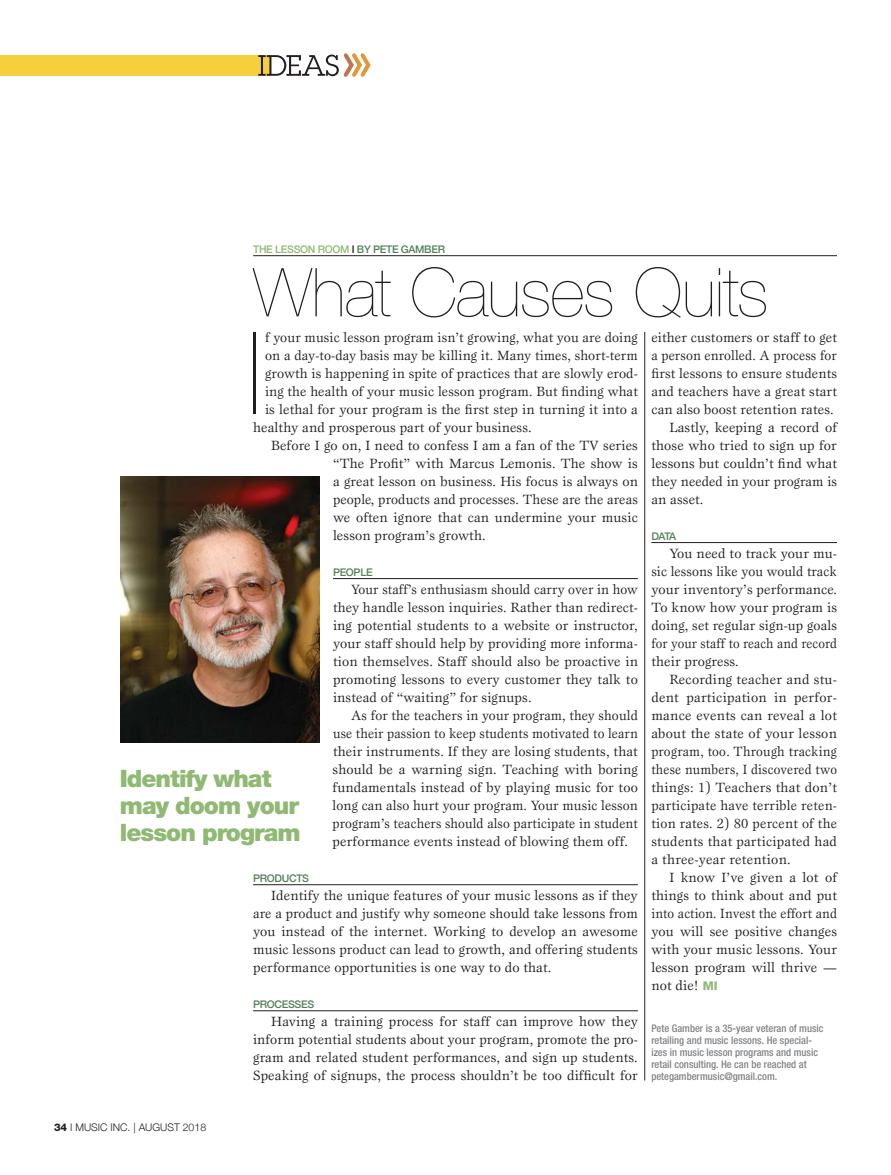
<style>
.page{position:relative;width:891px;height:1175px;background:#fff}
.page>*{position:absolute;margin:0;border:0;box-sizing:border-box;transform-origin:0 0}
.t1{font:200 114.75px "Helvetica Neue";color:#231f20}
.t2{font:200 67.5px "Helvetica Neue";letter-spacing:-.01em;color:#231f20}
.t3{font:900 24px/27px "Helvetica Neue";letter-spacing:-.04em;color:#90b974}
.t4{font:13.8px/18px "Esprit";letter-spacing:.01em;color:#231f20;text-align:justify}
.t5{font:13.8px/18px "Esprit";letter-spacing:.01em;color:#231f20;text-align:justify;scale:.96 1}
.t6{font:500 condensed 10.5px/12.1px "Helvetica Neue";color:#808285}
.t7{font:500 10.5px "Helvetica Neue";letter-spacing:-.03em;color:#558158}
.t8{font:500 10.5px "Helvetica Neue";letter-spacing:-.03em;color:#90b974}
.t9{font:300 10.5px "Helvetica Neue";color:#231f20}
.s1{color:#231f20}
.s2{color:#558158}
.s3{font-family:"Helvetica Neue";font-weight:800;font-size:12px;color:#90b974}
.s4{font-weight:800}
</style>
<div class="page">
<div style="left:0;top:55px;width:270px;height:21px;background:#f4d03c"></div>
<svg style="left:258px;top:53px;width:113px;height:24px"></svg>
<hr style="left:333px;top:578px;width:305px;height:1px;background:#231f20">
<hr style="left:253px;top:884px;width:385px;height:1px;background:#231f20">
<hr style="left:253px;top:1010px;width:385px;height:1px;background:#231f20">
<hr style="left:651px;top:542px;width:186px;height:1px;background:#231f20">
<hr style="left:253px;top:255px;width:584px;height:1px;background:#231f20">
<img style="left:120px;top:476px;width:200px;height:266px">
<hr style="left:645px;top:332px;width:1px;height:748px;background:#231f20">
<p class="t8" style="left:253px;top:243px;width:193px">THE LESSON ROOM <span class="s1">I</span> <span class="s2">BY PETE GAMBER</span></p>
<h2 class="t2" style="left:253px;top:253px;width:517px">What Causes Quits</h2>
<h1 class="t1" style="left:247px;top:307px;width:16px">I</h1>
<p class="t4" style="left:265px;top:330px;width:374px">f your music lesson program isn’t growing, what you are doing</p>
<p class="t4" style="left:265px;top:348px;width:374px">on a day-to-day basis may be killing it. Many times, short-term</p>
<p class="t4" style="left:265px;top:366px;width:374px">growth is happening in spite of practices that are slowly erod-</p>
<p class="t4" style="left:265px;top:384px;width:374px">ing the health of your music lesson program. But finding what</p>
<p class="t4" style="left:265px;top:402px;width:374px">is lethal for your program is the first step in turning it into a</p>
<p class="t4" style="left:253px;top:420px;width:280px">healthy and prosperous part of your business.</p>
<p class="t4" style="left:271px;top:438px;width:368px">Before I go on, I need to confess I am a fan of the TV series</p>
<p class="t4" style="left:333px;top:456px;width:306px">“The Profit” with Marcus Lemonis. The show is</p>
<p class="t4" style="left:333px;top:474px;width:306px">a great lesson on business. His focus is always on</p>
<p class="t4" style="left:333px;top:492px;width:306px">people, products and processes. These are the areas</p>
<p class="t4" style="left:333px;top:510px;width:306px">we often ignore that can undermine your music</p>
<p class="t4" style="left:333px;top:528px;width:154px">lesson program’s growth.</p>
<p class="t7" style="left:333px;top:566px;width:41px">PEOPLE</p>
<p class="t5" style="left:333px;top:582px;width:319px;text-indent:18px">Your staff’s enthusiasm should carry over in how they handle lesson inquiries. Rather than redirect&shy;ing potential students to a website or instructor, your staff should help by providing more informa&shy;tion themselves. Staff should also be proactive in promoting lessons to every customer they talk to instead of “waiting” for signups.</p>
<p class="t5" style="left:333px;top:708px;width:319px;text-indent:18px">As for the teachers in your program, they should use their passion to keep students motivated to learn their instruments. If they are losing students, that should be a warning sign. Teaching with boring fundamentals instead of by playing music for too long can also hurt your program. Your music lesson program’s teachers should also participate in student performance events instead of blowing them off.</p>
<p class="t7" style="left:253px;top:872px;width:57px">PRODUCTS</p>
<p class="t4" style="left:253px;top:888px;width:386px;text-indent:18px">Identify the unique features of your music lessons as if they are a product and justify why someone should take lessons from you instead of the internet. Working to develop an awesome music lessons product can lead to growth, and offering students performance opportunities is one way to do that.</p>
<p class="t7" style="left:253px;top:998px;width:63px">PROCESSES</p>
<p class="t4" style="left:253px;top:1014px;width:386px;text-indent:18px">Having a training process for staff can improve how they inform potential students about your program, promote the pro&shy;gram and related student performances, and sign up students.<br>Speaking of signups, the process shouldn’t be too difficult for</p>
<h3 class="t3" style="left:120px;top:768px;width:182px">Identify what may doom your lesson program</h3>
<p class="t4" style="left:651px;top:330px;width:187px">either customers or staff to get</p>
<p class="t5" style="left:651px;top:348px;width:195px">a person enrolled. A process for</p>
<p class="t4" style="left:651px;top:366px;width:187px">first lessons to ensure students</p>
<p class="t4" style="left:651px;top:384px;width:187px">and teachers have a great start</p>
<p class="t4" style="left:651px;top:402px;width:184px">can also boost retention rates.</p>
<p class="t4" style="left:669px;top:420px;width:169px">Lastly, keeping a record of</p>
<p class="t4" style="left:651px;top:438px;width:187px">those who tried to sign up for</p>
<p class="t4" style="left:651px;top:456px;width:187px">lessons but couldn’t find what</p>
<p class="t4" style="left:651px;top:474px;width:187px">they needed in your program is</p>
<p class="t4" style="left:651px;top:492px;width:54px">an asset.</p>
<p class="t7" style="left:651px;top:530px;width:26px">DATA</p>
<p class="t4" style="left:651px;top:546px;width:187px;text-indent:18px">You need to track your mu&shy;sic lessons like you would track your inventory’s performance.<br>To know how your program is doing, set regular sign-up goals for your staff to reach and record their progress.</p>
<p class="t4" style="left:651px;top:672px;width:187px;text-indent:18px">Recording teacher and stu&shy;dent participation in perfor&shy;mance events can reveal a lot about the state of your lesson program, too. Through tracking these numbers, I discovered two things: 1) Teachers that don’t participate have terrible reten&shy;tion rates. 2) 80 percent of the students that participated had a three-year retention.</p>
<p class="t4" style="left:651px;top:870px;width:187px;text-indent:18px">I know I’ve given a lot of things to think about and put into action. Invest the effort and you will see positive changes with your music lessons. Your lesson program will thrive — not die! <span class="s3">MI</span></p>
<p class="t6" style="left:651px;top:1023px;width:174px">Pete Gamber is a 35-year veteran of music retailing and music lessons. He special&shy;izes in music lesson programs and music retail consulting. He can be reached at petegambermusic@gmail.com.</p>
<p class="t9" style="left:54px;top:1120px;width:154px"><span class="s4">34</span> I MUSIC INC. | AUGUST 2018</p>
</div>
